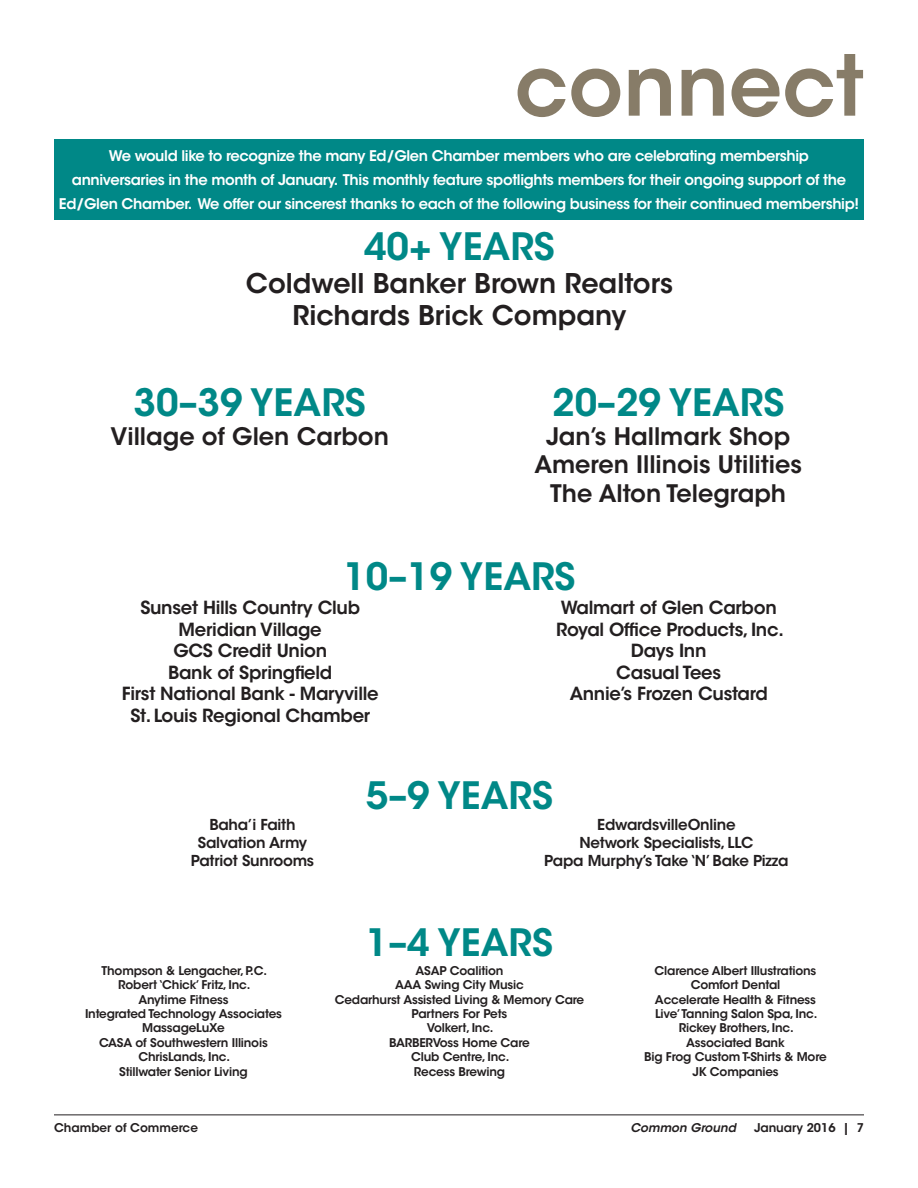
<style>
.page{position:relative;width:918px;height:1188px;background:#fff}
.page>*{position:absolute;margin:0;border:0;box-sizing:border-box;transform-origin:0 0}
.t1{font:600 83.4px "ITC Avant Garde Std";color:#877c68}
.t2{font:600 37.5px "ITC Avant Garde Std";color:#008887}
.t3{font:600 27px/32.4px "ITC Avant Garde Std";color:#231f20;text-align:center}
.t4{font:600 24px/28.8px "ITC Avant Garde Std";color:#231f20;text-align:center}
.t5{font:600 18px/21.6px "ITC Avant Garde Std";letter-spacing:-.015em;color:#231f20;text-align:center}
.t6{font:600 15px/18px "ITC Avant Garde Std";letter-spacing:-.015em;color:#231f20;text-align:center}
.t7{font:600 14.7px/24px "ITC Avant Garde Std";letter-spacing:-.025em;color:#fff;text-align:center}
.t8{font:600 12px/14.4px "ITC Avant Garde Std";letter-spacing:-.015em;color:#231f20;text-align:center}
.t9{font:italic 600 12px "ITC Avant Garde Std";color:#231f20}
</style>
<div class="page">
<hr style="left:54px;top:1114px;width:810px;height:1px;background:#231f20">
<div style="left:54px;top:140px;width:810px;height:80px;background:#008887"></div>
<h1 class="t1" style="left:515px;top:32px;width:351px">connect</h1>
<p class="t7" style="left:59px;top:144px;width:802px">We would like to recognize the many Ed/Glen Chamber members who are celebrating membership<br>anniversaries in the month of January. This monthly feature spotlights members for their ongoing support of the<br>Ed/Glen Chamber. We offer our sincerest thanks to each of the following business for their continued membership!</p>
<h2 class="t2" style="left:364px;top:223px;width:192px">40+ YEARS</h2>
<h3 class="t3" style="left:246px;top:267px;width:429px">Coldwell Banker Brown Realtors<br>Richards Brick Company</h3>
<h2 class="t2" style="left:134px;top:378px;width:234px">30–39 YEARS</h2>
<h3 class="t4" style="left:110px;top:421px;width:280px">Village of Glen Carbon</h3>
<h2 class="t2" style="left:552px;top:378px;width:234px">20–29 YEARS</h2>
<h3 class="t4" style="left:534px;top:421px;width:269px">Jan’s Hallmark Shop<br>Ameren Illinois Utilities<br>The Alton Telegraph</h3>
<h2 class="t2" style="left:343px;top:553px;width:234px">10–19 YEARS</h2>
<h3 class="t5" style="left:122px;top:597px;width:258px">Sunset Hills Country Club<br>Meridian Village<br>GCS Credit Union<br>Bank of Springfield<br>First National Bank - Maryville<br>St. Louis Regional Chamber</h3>
<h3 class="t5" style="left:556px;top:597px;width:229px">Walmart of Glen Carbon<br>Royal Office Products, Inc.<br>Days Inn<br>Casual Tees<br>Annie’s Frozen Custard</h3>
<h2 class="t2" style="left:366px;top:772px;width:189px">5–9 YEARS</h2>
<p class="t6" style="left:191px;top:816px;width:125px">Baha’i Faith<br>Salvation Army<br>Patriot Sunrooms</p>
<p class="t6" style="left:544px;top:816px;width:246px">EdwardsvilleOnline<br>Network Specialists, LLC<br>Papa Murphy’s Take ‘N’ Bake Pizza</p>
<h2 class="t2" style="left:366px;top:919px;width:189px">1–4 YEARS</h2>
<p class="t8" style="left:85px;top:963px;width:198px">Thompson &amp; Lengacher, P.C.<br>Robert ‘Chick’ Fritz, Inc.<br>Anytime Fitness<br>Integrated Technology Associates<br>MassageLuXe<br>CASA of Southwestern Illinois<br>ChrisLands, Inc.<br>Stillwater Senior Living</p>
<p class="t8" style="left:335px;top:963px;width:251px">ASAP Coalition<br>AAA Swing City Music<br>Cedarhurst Assisted Living &amp; Memory Care<br>Partners For Pets<br>Volkert, Inc.<br>BARBERVoss Home Care<br>Club Centre, Inc.<br>Recess Brewing</p>
<p class="t8" style="left:644px;top:963px;width:184px">Clarence Albert Illustrations<br>Comfort Dental<br>Accelerate Health &amp; Fitness<br>Live’Tanning Salon Spa, Inc.<br>Rickey Brothers, Inc.<br>Associated Bank<br>Big Frog Custom T-Shirts &amp; More<br>JK Companies</p>
<p class="t8" style="left:54px;top:1120px;width:146px">Chamber of Commerce</p>
<p class="t9" style="left:630px;top:1120px;width:107px">Common Ground</p>
<p class="t8" style="left:754px;top:1120px;width:111px">January 2016 | 7</p>
</div>
